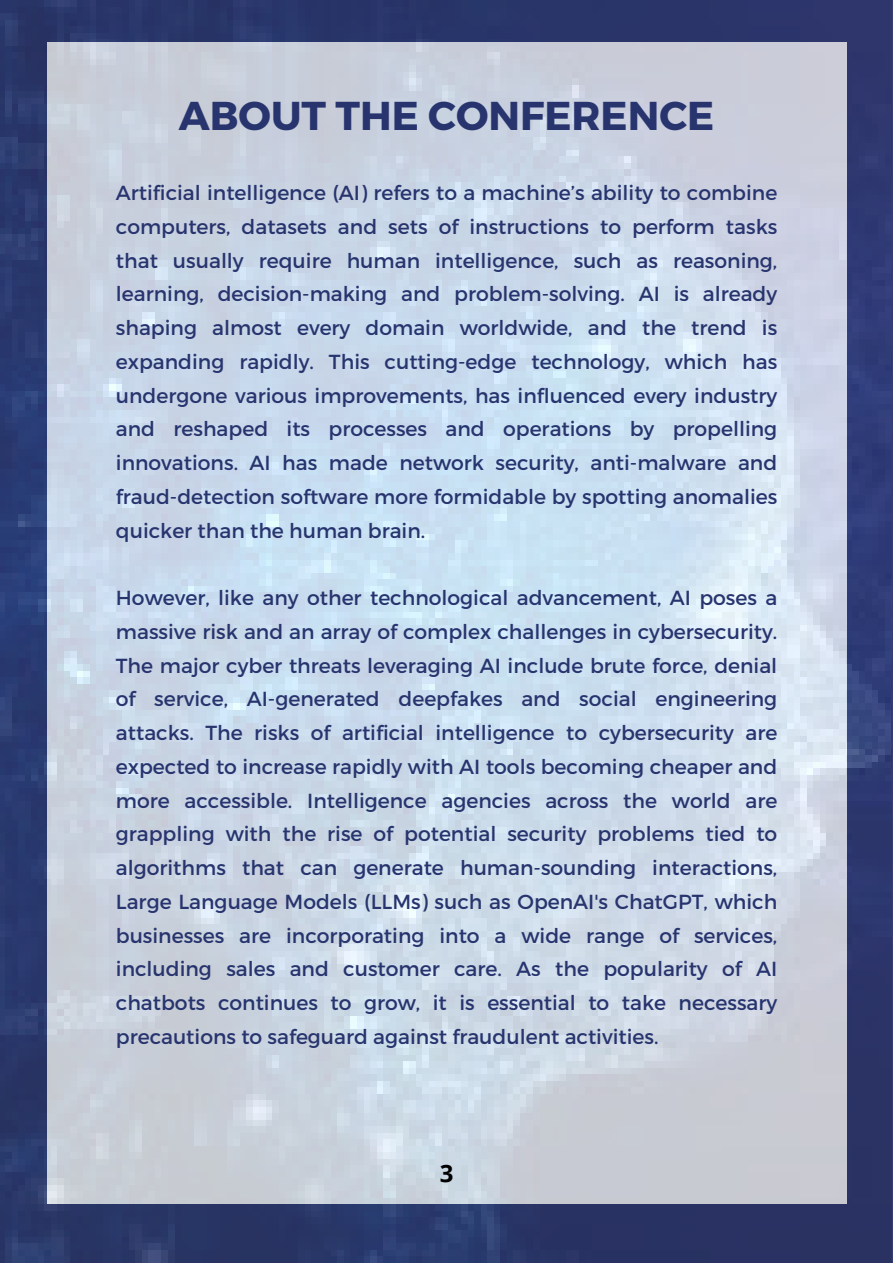
<style>
.page{position:relative;width:893px;height:1263px;background:#fff}
.page>*{position:absolute;margin:0;border:0;box-sizing:border-box;transform-origin:0 0}
.t1{font:700 40.2px "Montserrat";color:#27346e}
.t2{font:700 24px "Open Sans";color:#000}
.t3{font:20.33px/33.8px "Montserrat";color:#27346e;text-align:justify}
</style>
<div class="page">
<img style="left:0;top:0;width:891px;height:1263px">
<p class="t1" style="left:179px;top:89px;width:537px">ABOUT THE CONFERENCE</p>
<h1 class="t3" style="left:116px;top:175px;width:663px">Artificial intelligence (AI) refers to a machine’s ability to combine computers, datasets and sets of instructions to perform tasks that usually require human intelligence, such as reasoning, learning, decision-making and problem-solving. AI is already shaping almost every domain worldwide, and the trend is expanding rapidly. This cutting-edge technology, which has undergone various improvements, has influenced every industry and reshaped its processes and operations by propelling innovations. AI has made network security, anti-malware and fraud-detection software more formidable by spotting anomalies quicker than the human brain.</h1>
<p class="t3" style="left:116px;top:580px;width:663px">However, like any other technological advancement, AI poses a massive risk and an array of complex challenges in cybersecurity.<br>The major cyber threats leveraging AI include brute force, denial of service, AI-generated deepfakes and social engineering attacks. The risks of artificial intelligence to cybersecurity are expected to increase rapidly with AI tools becoming cheaper and more accessible. Intelligence agencies across the world are grappling with the rise of potential security problems tied to algorithms that can generate human-sounding interactions, Large Language Models (LLMs) such as OpenAI's ChatGPT, which businesses are incorporating into a wide range of services, including sales and customer care. As the popularity of AI chatbots continues to grow, it is essential to take necessary precautions to safeguard against fraudulent activities.</p>
<p class="t2" style="left:440px;top:1157px;width:15px">3</p>
</div>
